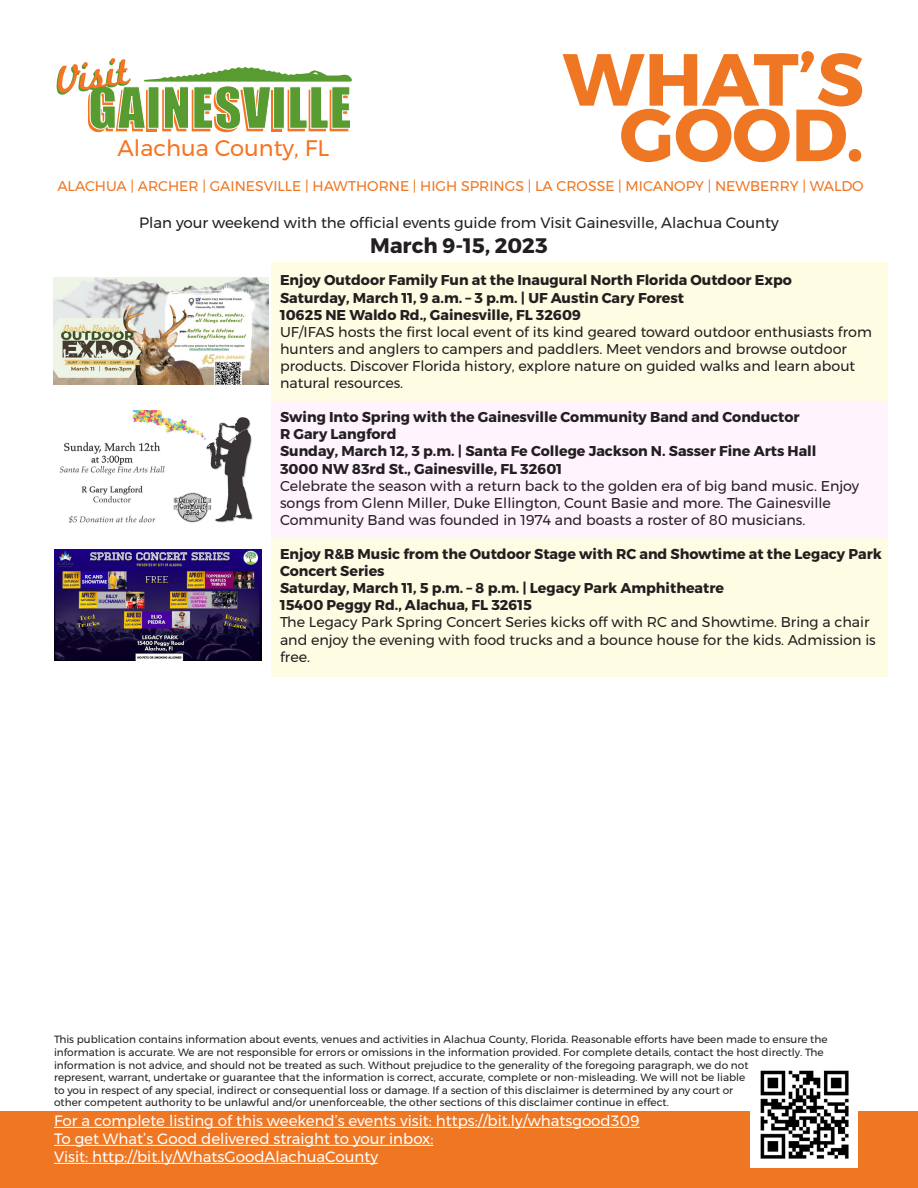
<style>
.page{position:relative;width:918px;height:1188px;background:#fff}
.page>*{position:absolute;margin:0;border:0;box-sizing:border-box;transform-origin:0 0}
.t1{font:700 73.5px "Montserrat";color:#ef7622}
.t2{font:22.5px "Montserrat";color:#f57523}
.t3{font:700 21px "Montserrat";color:#231f20}
.t4{font:15px/18px "Montserrat";color:#fff}
.t5{font:15px "Montserrat";color:#231f20}
.t6{font:14.25px/17.1px "Montserrat";color:#231f20}
.t7{font:700 14.25px/17.1px "Montserrat";color:#231f20}
.t8{font:14.1px "Montserrat";color:#ef7622}
.t9{font:10.5px/12.6px "Montserrat";color:#231f20}
</style>
<div class="page">
<div style="left:271px;top:401px;width:617px;height:137px;background:#fff3fd"></div>
<div style="left:271px;top:262px;width:617px;height:139px;background:#fffce4"></div>
<div style="left:271px;top:538px;width:617px;height:138px;background:#fffce4"></div>
<div style="left:0;top:1111px;width:918px;height:77px;background:#ef7622"></div>
<hr style="left:54px;top:1127px;width:586px;height:1px;background:#fff">
<hr style="left:54px;top:1145px;width:379px;height:1px;background:#fff">
<hr style="left:54px;top:1163px;width:324px;height:1px;background:#fff">
<div style="left:750px;top:1060px;width:108px;height:108px;background:#fff"></div>
<img style="left:760px;top:1070px;width:89px;height:89px">
<svg style="left:56px;top:58px;width:296px;height:74px"></svg>
<img style="left:59px;top:410px;width:194px;height:113px">
<img style="left:54px;top:549px;width:207px;height:112px">
<img style="left:54px;top:277px;width:214px;height:107px">
<p class="t1" style="left:563px;top:21px;width:303px">WHAT’S</p>
<p class="t1" style="left:619px;top:76px;width:246px">GOOD.</p>
<p class="t8" style="left:57px;top:176px;width:808px">ALACHUA | ARCHER | GAINESVILLE | HAWTHORNE | HIGH SPRINGS | LA CROSSE | MICANOPY | NEWBERRY | WALDO</p>
<p class="t5" style="left:139px;top:211px;width:641px">Plan your weekend with the official events guide from Visit Gainesville, Alachua County</p>
<p class="t3" style="left:370px;top:229px;width:179px">March 9-15, 2023</p>
<p class="t2" style="left:118px;top:131px;width:213px">Alachua County, FL</p>
<p class="t7" style="left:280px;top:272px;width:514px">Enjoy Outdoor Family Fun at the Inaugural North Florida Outdoor Expo</p>
<p class="t7" style="left:280px;top:289px;width:406px">Saturday, March 11, 9 a.m. – 3 p.m. | UF Austin Cary Forest</p>
<p class="t7" style="left:280px;top:306px;width:303px">10625 NE Waldo Rd., Gainesville, FL 32609</p>
<p class="t6" style="left:280px;top:323px;width:593px">UF/IFAS hosts the first local event of its kind geared toward outdoor enthusiasts from hunters and anglers to campers and paddlers. Meet vendors and browse outdoor products. Discover Florida history, explore nature on guided walks and learn about natural resources.</p>
<p class="t7" style="left:280px;top:409px;width:521px">Swing Into Spring with the Gainesville Community Band and Conductor<br>R Gary Langford</p>
<p class="t7" style="left:280px;top:443px;width:538px">Sunday, March 12, 3 p.m. | Santa Fe College Jackson N. Sasser Fine Arts Hall</p>
<p class="t7" style="left:280px;top:460px;width:284px">3000 NW 83rd St., Gainesville, FL 32601</p>
<p class="t6" style="left:280px;top:477px;width:581px">Celebrate the season with a return back to the golden era of big band music. Enjoy songs from Glenn Miller, Duke Ellington, Count Basie and more. The Gainesville<br>Community Band was founded in 1974 and boasts a roster of 80 musicians.</p>
<p class="t7" style="left:280px;top:546px;width:603px">Enjoy R&amp;B Music from the Outdoor Stage with RC and Showtime at the Legacy Park<br>Concert Series</p>
<p class="t7" style="left:280px;top:580px;width:446px">Saturday, March 11, 5 p.m. – 8 p.m. | Legacy Park Amphitheatre</p>
<p class="t7" style="left:280px;top:597px;width:254px">15400 Peggy Rd., Alachua, FL 32615</p>
<p class="t6" style="left:280px;top:614px;width:597px">The Legacy Park Spring Concert Series kicks off with RC and Showtime. Bring a chair and enjoy the evening with food trucks and a bounce house for the kids. Admission is free.</p>
<p class="t9" style="left:54px;top:1033px;width:775px">This publication contains information about events, venues and activities in Alachua County, Florida. Reasonable efforts have been made to ensure the information is accurate. We are not responsible for errors or omissions in the information provided. For complete details, contact the host directly. The information is not advice, and should not be treated as such. Without prejudice to the generality of the foregoing paragraph, we do not<br>represent, warrant, undertake or guarantee that the information is correct, accurate, complete or non-misleading. We will not be liable<br>to you in respect of any special, indirect or consequential loss or damage. If a section of this disclaimer is determined by any court or<br>other competent authority to be unlawful and/or unenforceable, the other sections of this disclaimer continue in effect.</p>
<p class="t4" style="left:54px;top:1111px;width:587px">For a complete listing of this weekend’s events visit: https://bit.ly/whatsgood309<br>To get What’s Good delivered straight to your inbox:</p>
<p class="t4" style="left:54px;top:1147px;width:326px">Visit: http://bit.ly/WhatsGoodAlachuaCounty</p>
</div>
